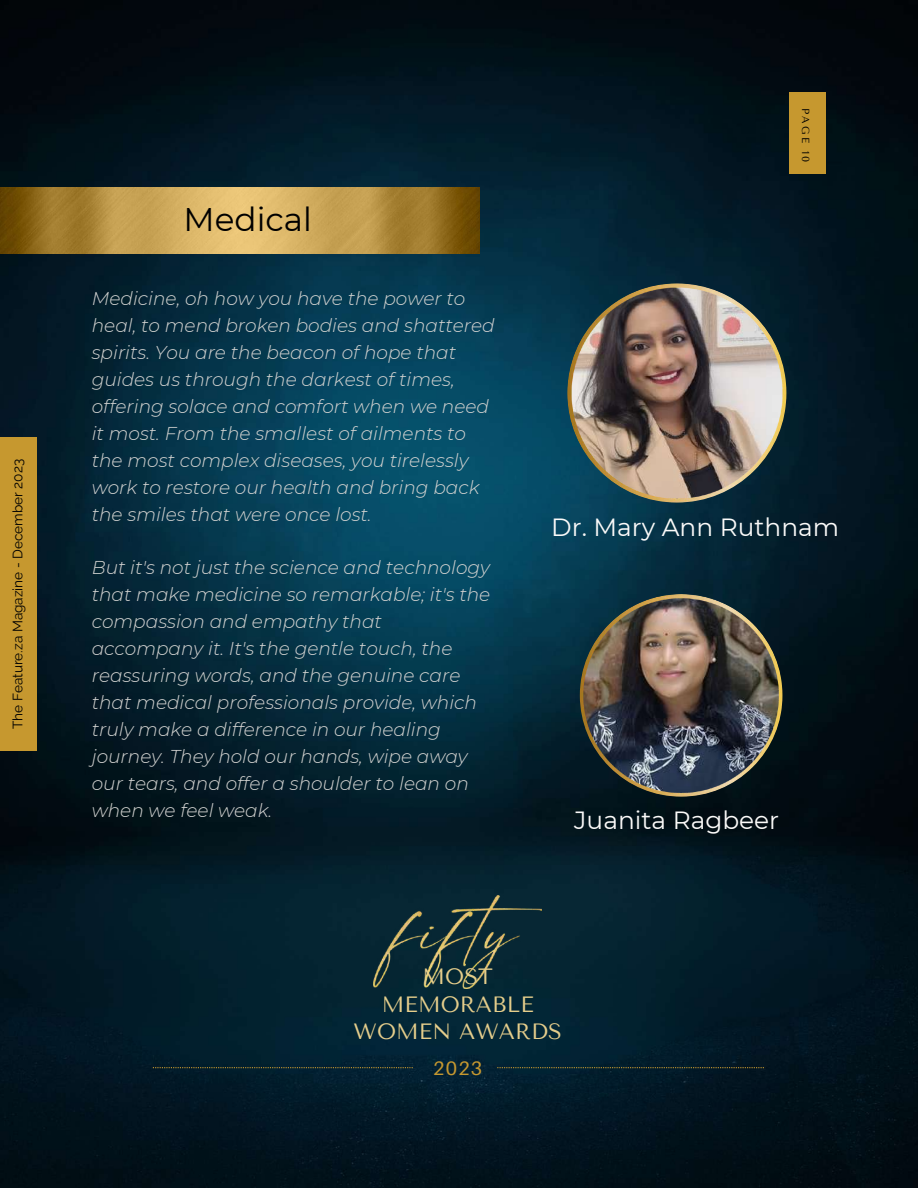
<style>
.page{position:relative;width:918px;height:1188px;background:#fff}
.page>*{position:absolute;margin:0;border:0;box-sizing:border-box;transform-origin:0 0}
.t1{font:32.7px "Montserrat";color:#000}
.t2{font:24.9px "Montserrat";color:#fbfaf9}
.t3{font:22.05px/27.5px "Tenor Sans";letter-spacing:.005em;color:#e5cd8b;text-align:center}
.t4{font:19.5px "Aileron";color:#c6982f}
.t5{font:italic 300 18.6px/27px "Montserrat";color:#d2d2d0}
.t6{font:13.65px "Raleway";color:#000}
.t7{font:10.2px "Tenor Sans";letter-spacing:.22em;color:#000}
</style>
<div class="page">
<img style="left:0;top:0;width:918px;height:1188px">
<img style="left:0;top:187px;width:479px;height:66px">
<img style="left:580px;top:594px;width:202px;height:203px">
<img style="left:567px;top:283px;width:219px;height:220px">
<img style="left:374px;top:895px;width:167px;height:94px">
<svg style="left:153px;top:1067px;width:260px;height:1px"></svg>
<svg style="left:497px;top:1067px;width:268px;height:1px"></svg>
<div style="left:0;top:437px;width:37px;height:314px;background:#c6982f"></div>
<div style="left:790px;top:92px;width:36px;height:82px;background:#c6982f"></div>
<p class="t6" style="left:10px;top:729px;width:272px;rotate:-90deg">The Feature.za Magazine - December 2023</p>
<h1 class="t1" style="left:184px;top:199px;width:130px">Medical</h1>
<p class="t5" style="left:92px;top:285px;width:404px">Medicine, oh how you have the power to heal, to mend broken bodies and shattered spirits. You are the beacon of hope that guides us through the darkest of times, offering solace and comfort when we need it most. From the smallest of ailments to the most complex diseases, you tirelessly work to restore our health and bring back the smiles that were once lost.</p>
<p class="t5" style="left:92px;top:554px;width:400px">But it's not just the science and technology that make medicine so remarkable; it's the compassion and empathy that accompany it. It's the gentle touch, the reassuring words, and the genuine care that medical professionals provide, which truly make a difference in our healing journey. They hold our hands, wipe away our tears, and offer a shoulder to lean on when we feel weak.</p>
<p class="t7" style="left:812px;top:108px;width:56px;rotate:90deg">PAGE 10</p>
<h2 class="t2" style="left:551px;top:511px;width:289px">Dr. Mary Ann Ruthnam</h2>
<h2 class="t2" style="left:574px;top:805px;width:207px">Juanita Ragbeer</h2>
<p class="t3" style="left:354px;top:963px;width:210px">MOST<br>MEMORABLE<br>WOMEN AWARDS</p>
<p class="t4" style="left:433px;top:1056px;width:50px">2023</p>
</div>
